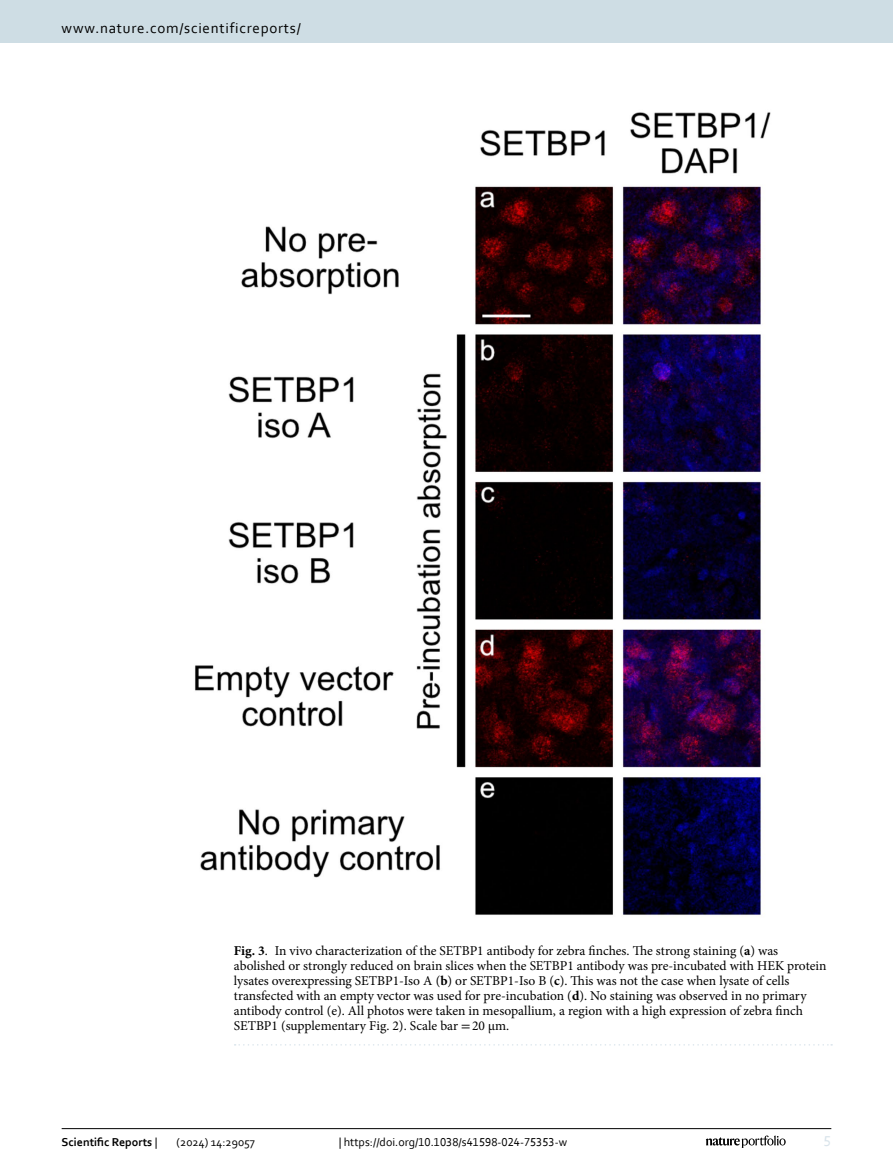
<style>
.page{position:relative;width:893px;height:1174px;background:#fff}
.page>*{position:absolute;margin:0;border:0;box-sizing:border-box;transform-origin:0 0}
.t1{font:15px "Corbel";letter-spacing:.05em;color:#000}
.t2{font:15px "Corbel";color:#d9e4eb}
.Figure_Caption{font:13.5px/15px "Minion Pro";letter-spacing:-.005em;color:#000}
.t3{font:12px "Corbel";color:#000}
.t4{font:700 12px "Corbel";color:#000}
.s1{font-weight:700}
.s2{font-family:"STIX"}
.s3{font-weight:400}
</style>
<div class="page">
<img style="left:195px;top:112px;width:576px;height:804px">
<svg style="left:235px;top:1044px;width:597px;height:1px"></svg>
<hr style="left:62px;top:1128px;width:769px;height:1px;background:#000">
<svg style="left:706px;top:1135px;width:80px;height:12px"></svg>
<div style="left:0;top:0;width:893px;height:43px;background:#cedde4"></div>
<p class="t1" style="left:62px;top:18px;width:241px">www.nature.com/scientificreports/</p>
<p class="Figure_Caption" style="left:234px;top:942px;width:594px"><span class="s1">Fig. 3</span>. In vivo characterization of the SETBP1 antibody for zebra finches. The strong staining (<span class="s1">a</span>) was abolished or strongly reduced on brain slices when the SETBP1 antibody was pre-incubated with HEK protein lysates overexpressing SETBP1-Iso A (<span class="s1">b</span>) or SETBP1-Iso B (<span class="s1">c</span>). This was not the case when lysate of cells transfected with an empty vector was used for pre-incubation (<span class="s1">d</span>). No staining was observed in no primary antibody control (e). All photos were taken in mesopallium, a region with a high expression of zebra finch SETBP1 (supplementary Fig. 2). Scale bar <span class="s2">=</span>20 μm.</p>
<p class="t4" style="left:62px;top:1134px;width:97px">Scientific Reports <span class="s3">|</span></p>
<p class="t3" style="left:177px;top:1134px;width:80px">(2024) 14:29057</p>
<p class="t3" style="left:339px;top:1134px;width:230px">| https://doi.org/10.1038/s41598-024-75353-w</p>
<p class="t2" style="left:824px;top:1132px;width:9px">5</p>
</div>
